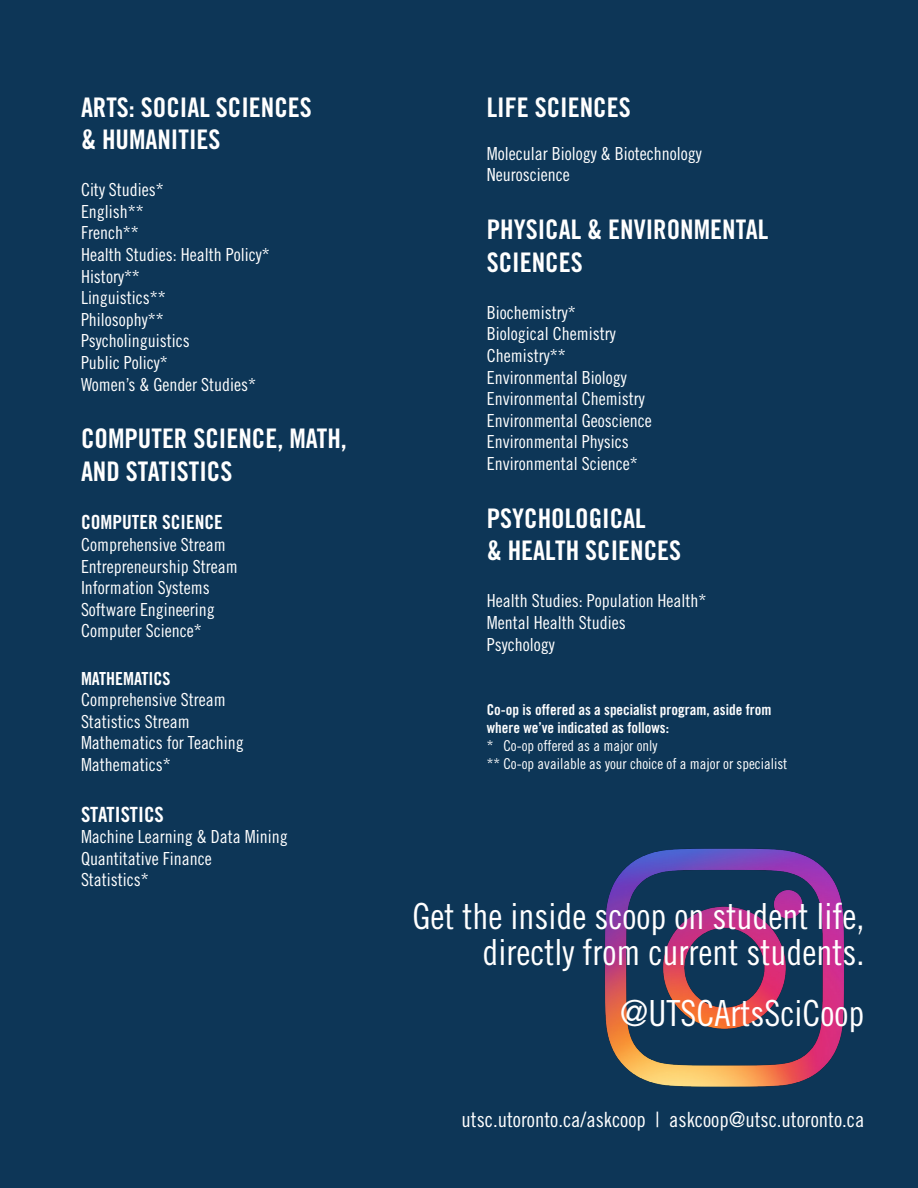
<style>
.page{position:relative;width:918px;height:1188px;background:#0d3657}
.page>*{position:absolute;margin:0;border:0;box-sizing:border-box;transform-origin:0 0}
.t1{font:36px "Trade Gothic LT Std Cn 18";color:#fff}
.t2{font:27px/32.4px "Trade Gothic LT Std Bd Cn 20";color:#fff}
.t3{font:21px "Trade Gothic LT Std Cn 18";color:#fff}
.t4{font:21px "Trade Gothic LT Std Bd Cn 20";color:#fff}
.t5{font:19.5px "Trade Gothic LT Std Bd Cn 20";color:#fff}
.t6{font:18px/21.6px "Trade Gothic LT Std Cn 18";color:#fff}
.t7{font:18px "Trade Gothic LT Std Bd Cn 20";color:#fff}
.t8{font:15px/18px "Trade Gothic LT Std Bd Cn 20";color:#fff}
.t9{font:15px "Trade Gothic LT Std Cn 18";color:#fff}
</style>
<div class="page">
<img style="left:605px;top:848px;width:239px;height:239px">
<p class="t2" style="left:81px;top:91px;width:232px">ARTS: SOCIAL SCIENCES &amp; HUMANITIES</p>
<p class="t6" style="left:81px;top:179px;width:84px">City Studies*</p>
<p class="t6" style="left:81px;top:200px;width:64px">English**</p>
<p class="t6" style="left:81px;top:222px;width:190px">French**<br>Health Studies: Health Policy*<br>History**<br>Linguistics**<br>Philosophy**<br>Psycholinguistics<br>Public Policy*<br>Women’s &amp; Gender Studies*</p>
<p class="t2" style="left:81px;top:422px;width:267px">COMPUTER SCIENCE, MATH,<br>AND STATISTICS</p>
<p class="t5" style="left:81px;top:511px;width:143px">COMPUTER SCIENCE</p>
<p class="t6" style="left:81px;top:534px;width:146px">Comprehensive Stream</p>
<p class="t6" style="left:81px;top:555px;width:158px">Entrepreneurship Stream</p>
<p class="t6" style="left:81px;top:577px;width:130px">Information Systems</p>
<p class="t6" style="left:81px;top:598px;width:135px">Software Engineering</p>
<p class="t6" style="left:81px;top:620px;width:122px">Computer Science*</p>
<p class="t7" style="left:81px;top:667px;width:91px">MATHEMATICS</p>
<p class="t6" style="left:81px;top:689px;width:146px">Comprehensive Stream</p>
<p class="t6" style="left:81px;top:710px;width:110px">Statistics Stream</p>
<p class="t6" style="left:81px;top:732px;width:164px">Mathematics for Teaching</p>
<p class="t6" style="left:81px;top:754px;width:91px">Mathematics*</p>
<p class="t4" style="left:81px;top:801px;width:84px">STATISTICS</p>
<p class="t6" style="left:81px;top:826px;width:208px">Machine Learning &amp; Data Mining<br>Quantitative Finance<br>Statistics*</p>
<p class="t2" style="left:487px;top:91px;width:145px">LIFE SCIENCES</p>
<p class="t6" style="left:487px;top:142px;width:216px">Molecular Biology &amp; Biotechnology<br>Neuroscience</p>
<p class="t2" style="left:487px;top:213px;width:283px">PHYSICAL &amp; ENVIRONMENTAL<br>SCIENCES</p>
<p class="t6" style="left:487px;top:301px;width:159px">Biochemistry*<br>Biological Chemistry<br>Chemistry**<br>Environmental Biology<br>Environmental Chemistry</p>
<p class="t6" style="left:487px;top:409px;width:166px">Environmental Geoscience</p>
<p class="t6" style="left:487px;top:431px;width:143px">Environmental Physics</p>
<p class="t6" style="left:487px;top:453px;width:152px">Environmental Science*</p>
<p class="t2" style="left:487px;top:502px;width:196px">PSYCHOLOGICAL<br>&amp; HEALTH SCIENCES</p>
<p class="t6" style="left:487px;top:590px;width:221px">Health Studies: Population Health*</p>
<p class="t6" style="left:487px;top:612px;width:140px">Mental Health Studies<br>Psychology</p>
<p class="t8" style="left:487px;top:700px;width:286px">Co-op is offered as a specialist program, aside from where we’ve indicated as follows:</p>
<p class="t9" style="left:487px;top:736px;width:172px">* Co-op offered as a major only</p>
<p class="t9" style="left:487px;top:754px;width:302px">** Co-op available as your choice of a major or specialist</p>
<p class="t1" style="left:413px;top:895px;width:453px">Get the inside scoop on student life,</p>
<p class="t1" style="left:482px;top:931px;width:383px">directly from current students.</p>
<p class="t1" style="left:620px;top:992px;width:246px">@UTSCArtsSciCoop</p>
<p class="t3" style="left:462px;top:1107px;width:404px">utsc.utoronto.ca/askcoop | askcoop@utsc.utoronto.ca</p>
</div>
